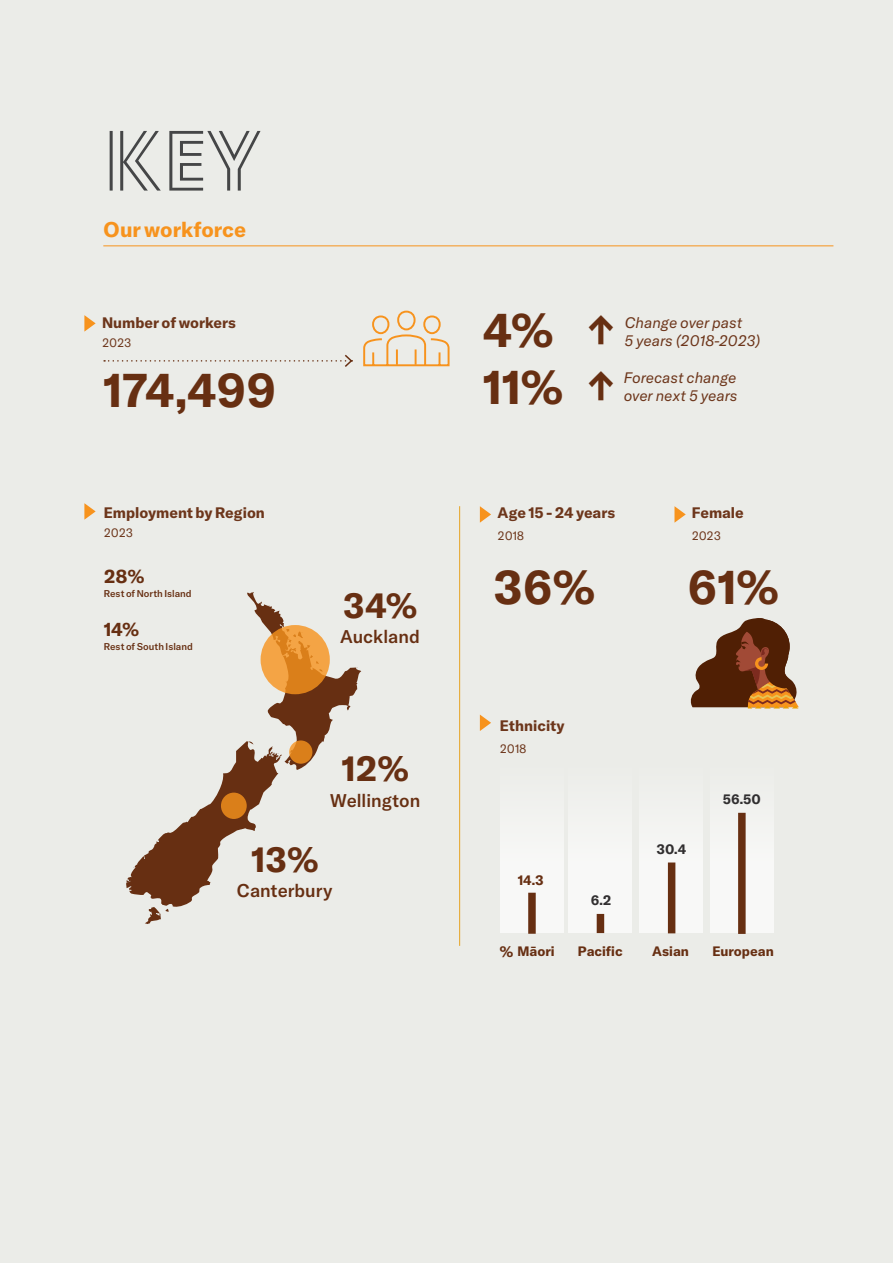
<style>
.page{position:relative;width:893px;height:1263px;background:#ebece8}
.page>*{position:absolute;margin:0;border:0;box-sizing:border-box;transform-origin:0 0}
.IAP24_Display_heading{font:84px "Baro Line Two";color:#454647}
.IAP24_Sub_1{font:700 46.65px "GT America";color:#672f12}
.IAP24_Sub_1-2{font:700 37.05px "GT America";color:#672f12}
.IAP24_Sub_2{font:700 34.65px "GT America";color:#672f12}
.IAP24_Sub_1-3{font:700 21px "GT America";color:#f7931d}
.IAP24_Sub_2-2{font:700 18.45px "GT America";color:#672f12}
.IAP24_Sub_2-3{font:500 18.15px "GT America";color:#672f12}
.IAP24_Body{font:700 15px "GT America";color:#6d361b}
.IAP24_Body-2{font:italic 15px/18px "GT America";color:#6d361b}
.IAP24_Body-3{font:700 15px "GT America";color:#672f12}
.IAP24_Body-4{font:700 13.5px "GT America";color:#672f12}
.IAP24_Sub_1-4{font:700 13.5px "GT America";color:#312f30}
.IAP24_Sub_1-5{font:700 13.5px "GT America";color:#672f12}
.IAP24_Body-5{font:12px "GT America";letter-spacing:-.005em;color:#6d361b}
.IAP24_Sub_2-4{font:500 9.75px "GT America";color:#672f12}
</style>
<div class="page">
<svg style="left:363px;top:310px;width:87px;height:57px"></svg>
<svg style="left:104px;top:354px;width:249px;height:13px"></svg>
<hr style="left:103px;top:246px;width:730px;height:1px;background:#f7931d">
<svg style="left:690px;top:618px;width:109px;height:90px"></svg>
<div style="left:710px;top:735px;width:64px;height:198px;background:#f3f4f2"></div>
<div style="left:500px;top:735px;width:64px;height:198px;background:#f4f4f2"></div>
<div style="left:738px;top:813px;width:8px;height:121px;background:#672f12"></div>
<div style="left:639px;top:735px;width:64px;height:198px;background:#f3f4f2"></div>
<div style="left:668px;top:862px;width:7px;height:71px;background:#672f12"></div>
<div style="left:568px;top:735px;width:64px;height:198px;background:#f4f4f2"></div>
<div style="left:597px;top:914px;width:7px;height:19px;background:#672f12"></div>
<div style="left:528px;top:893px;width:8px;height:41px;background:#672f12"></div>
<svg style="left:126px;top:592px;width:235px;height:332px"></svg>
<svg style="left:261px;top:625px;width:69px;height:69px;background:#e99534"></svg>
<svg style="left:289px;top:740px;width:23px;height:24px"></svg>
<div style="left:221px;top:793px;width:26px;height:26px;background:#da7f1a;border-radius:50%"></div>
<svg style="left:84px;top:315px;width:12px;height:17px"></svg>
<svg style="left:84px;top:503px;width:12px;height:17px"></svg>
<svg style="left:480px;top:506px;width:11px;height:17px"></svg>
<svg style="left:480px;top:714px;width:11px;height:17px"></svg>
<svg style="left:674px;top:506px;width:12px;height:17px"></svg>
<hr style="left:459px;top:506px;width:1px;height:440px;background:#e6a324">
<p class="IAP24_Display_heading" style="left:101px;top:111px;width:160px">Key</p>
<p class="IAP24_Sub_1-3" style="left:103px;top:216px;width:144px">Our workforce</p>
<p class="IAP24_Body" style="left:102px;top:314px;width:136px">Number of workers</p>
<p class="IAP24_Body-5" style="left:102px;top:336px;width:31px">2023</p>
<p class="IAP24_Sub_1" style="left:103px;top:361px;width:175px">174,499</p>
<p class="IAP24_Body" style="left:104px;top:503px;width:163px">Employment by Region</p>
<p class="IAP24_Body-5" style="left:104px;top:525px;width:31px">2023</p>
<p class="IAP24_Sub_2-2" style="left:104px;top:565px;width:42px">28%</p>
<p class="IAP24_Sub_2-4" style="left:104px;top:587px;width:89px">Rest of North Island</p>
<p class="IAP24_Sub_2-2" style="left:104px;top:618px;width:37px">14%</p>
<p class="IAP24_Sub_2-4" style="left:104px;top:641px;width:90px">Rest of South Island</p>
<p class="IAP24_Sub_2" style="left:343px;top:584px;width:76px">34%</p>
<p class="IAP24_Sub_2-3" style="left:340px;top:626px;width:81px">Auckland</p>
<p class="IAP24_Sub_2" style="left:341px;top:747px;width:69px">12%</p>
<p class="IAP24_Sub_2-3" style="left:330px;top:789px;width:92px">Wellington</p>
<p class="IAP24_Sub_2" style="left:251px;top:837px;width:69px">13%</p>
<p class="IAP24_Sub_2-3" style="left:237px;top:880px;width:98px">Canterbury</p>
<p class="IAP24_Sub_1" style="left:483px;top:302px;width:72px">4%</p>
<p class="IAP24_Sub_1-2" style="left:586px;top:307px;width:31px">↑</p>
<p class="IAP24_Body-2" style="left:624px;top:314px;width:138px">Change over past<br>5 years (2018-2023)</p>
<p class="IAP24_Sub_1" style="left:483px;top:358px;width:82px">11%</p>
<p class="IAP24_Sub_1-2" style="left:586px;top:363px;width:31px">↑</p>
<p class="IAP24_Body-2" style="left:624px;top:369px;width:115px">Forecast change over next 5 years</p>
<p class="IAP24_Body" style="left:498px;top:503px;width:119px">Age 15 - 24 years</p>
<p class="IAP24_Body-5" style="left:498px;top:529px;width:28px">2018</p>
<p class="IAP24_Body" style="left:692px;top:503px;width:54px">Female</p>
<p class="IAP24_Body-5" style="left:692px;top:529px;width:31px">2023</p>
<p class="IAP24_Sub_1" style="left:493px;top:558px;width:103px">36%</p>
<p class="IAP24_Sub_1" style="left:687px;top:558px;width:93px">61%</p>
<p class="IAP24_Body" style="left:500px;top:716px;width:66px">Ethnicity</p>
<p class="IAP24_Body-5" style="left:500px;top:741px;width:28px">2018</p>
<p class="IAP24_Sub_1-5" style="left:518px;top:871px;width:27px">14.3</p>
<p class="IAP24_Sub_1-4" style="left:591px;top:892px;width:22px">6.2</p>
<p class="IAP24_Sub_1-4" style="left:657px;top:841px;width:31px">30.4</p>
<p class="IAP24_Sub_1-4" style="left:723px;top:791px;width:40px">56.50</p>
<p class="IAP24_Body-4" style="left:578px;top:943px;width:46px">Pacific</p>
<p class="IAP24_Body-4" style="left:652px;top:943px;width:38px">Asian</p>
<p class="IAP24_Body-3" style="left:500px;top:943px;width:15px">%</p>
<p class="IAP24_Body-4" style="left:517px;top:943px;width:39px">Māori</p>
<p class="IAP24_Body-4" style="left:712px;top:943px;width:63px">European</p>
</div>
